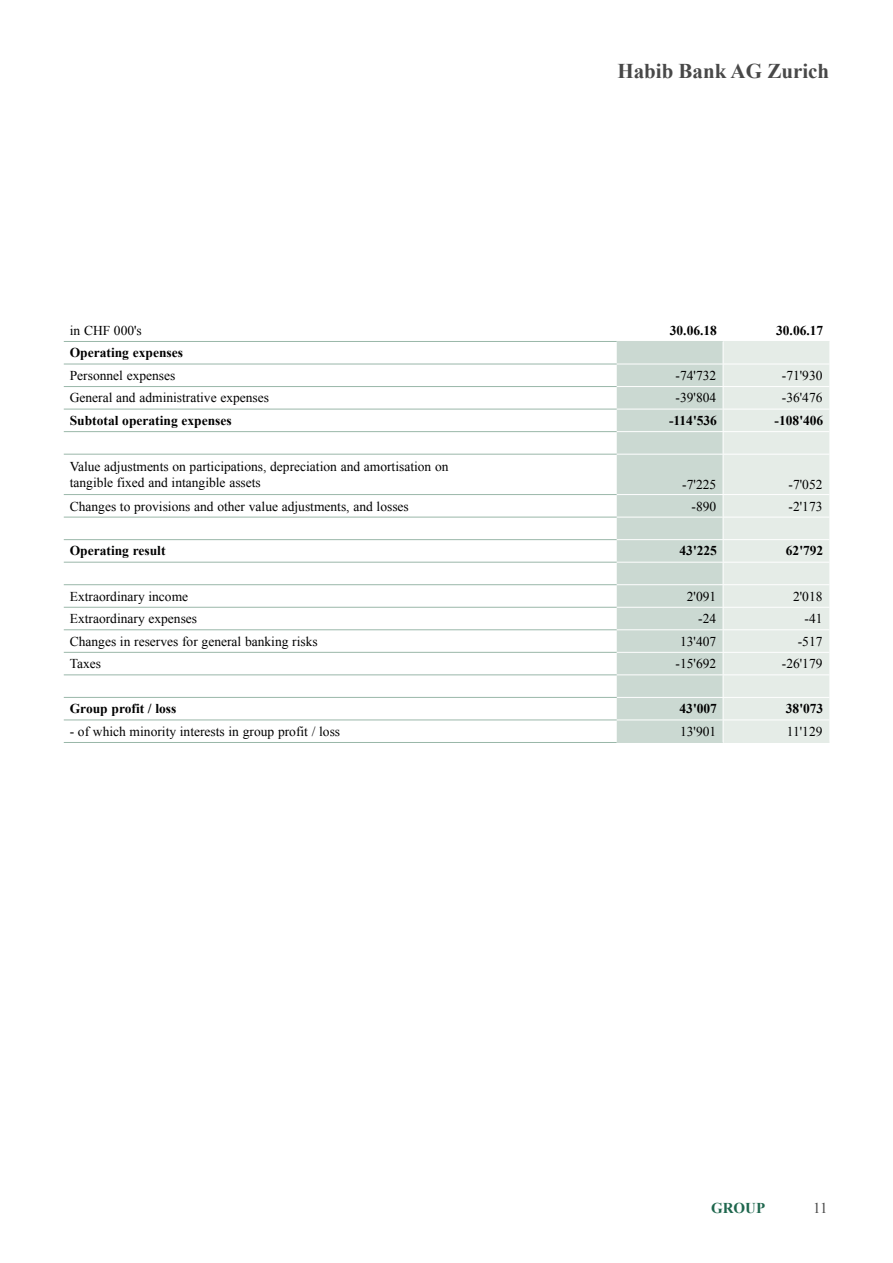
<style>
.page{position:relative;width:893px;height:1263px;background:#fff}
.page>*{position:absolute;margin:0;border:0;box-sizing:border-box;transform-origin:0 0}
.t1{font:700 21px "Times New Roman";color:#484848}
.t2{font:700 15px "Times New Roman";color:#1f674e}
.t3{font:15px "Times New Roman";color:#484848}
.t4{font:13.5px/16.2px "Times New Roman";color:#000}
.t5{font:700 13.5px "Times New Roman";color:#000}
</style>
<div class="page">
<hr style="left:64px;top:341px;width:489px;height:1px;background:#9ab7a9">
<hr style="left:553px;top:341px;width:64px;height:1px;background:#9ab7a9">
<hr style="left:64px;top:364px;width:489px;height:1px;background:#9ab7a9">
<hr style="left:553px;top:364px;width:64px;height:1px;background:#9ab7a9">
<hr style="left:64px;top:386px;width:489px;height:1px;background:#9ab7a9">
<hr style="left:553px;top:386px;width:64px;height:1px;background:#9ab7a9">
<hr style="left:64px;top:409px;width:489px;height:1px;background:#9ab7a9">
<hr style="left:553px;top:409px;width:64px;height:1px;background:#9ab7a9">
<hr style="left:64px;top:431px;width:489px;height:1px;background:#9ab7a9">
<hr style="left:553px;top:431px;width:64px;height:1px;background:#9ab7a9">
<hr style="left:64px;top:454px;width:489px;height:1px;background:#9ab7a9">
<hr style="left:553px;top:454px;width:64px;height:1px;background:#9ab7a9">
<hr style="left:64px;top:494px;width:489px;height:1px;background:#9ab7a9">
<hr style="left:553px;top:494px;width:64px;height:1px;background:#9ab7a9">
<hr style="left:64px;top:517px;width:489px;height:1px;background:#9ab7a9">
<hr style="left:553px;top:517px;width:64px;height:1px;background:#9ab7a9">
<hr style="left:64px;top:539px;width:489px;height:1px;background:#9ab7a9">
<hr style="left:553px;top:539px;width:64px;height:1px;background:#9ab7a9">
<hr style="left:64px;top:562px;width:489px;height:1px;background:#9ab7a9">
<hr style="left:553px;top:562px;width:64px;height:1px;background:#9ab7a9">
<hr style="left:64px;top:584px;width:489px;height:1px;background:#9ab7a9">
<hr style="left:553px;top:584px;width:64px;height:1px;background:#9ab7a9">
<hr style="left:64px;top:607px;width:489px;height:1px;background:#9ab7a9">
<hr style="left:553px;top:607px;width:64px;height:1px;background:#9ab7a9">
<hr style="left:64px;top:629px;width:489px;height:1px;background:#9ab7a9">
<hr style="left:553px;top:629px;width:64px;height:1px;background:#9ab7a9">
<hr style="left:64px;top:652px;width:489px;height:1px;background:#9ab7a9">
<hr style="left:553px;top:652px;width:64px;height:1px;background:#9ab7a9">
<hr style="left:64px;top:674px;width:489px;height:1px;background:#9ab7a9">
<hr style="left:553px;top:674px;width:64px;height:1px;background:#9ab7a9">
<hr style="left:64px;top:697px;width:489px;height:1px;background:#9ab7a9">
<hr style="left:553px;top:697px;width:64px;height:1px;background:#9ab7a9">
<hr style="left:64px;top:719px;width:489px;height:1px;background:#9ab7a9">
<hr style="left:553px;top:719px;width:64px;height:1px;background:#9ab7a9">
<hr style="left:64px;top:742px;width:489px;height:1px;background:#9ab7a9">
<hr style="left:553px;top:742px;width:64px;height:1px;background:#9ab7a9">
<svg style="left:617px;top:342px;width:212px;height:401px;background:#d9e3dd"></svg>
<hr style="left:617px;top:742px;width:106px;height:1px;background:#cbd9d2">
<hr style="left:617px;top:341px;width:106px;height:1px;background:#cbd9d2">
<hr style="left:723px;top:341px;width:106px;height:1px;background:#e5ece7">
<hr style="left:617px;top:364px;width:106px;height:1px;background:#fff">
<h1 class="t1" style="left:617px;top:56px;width:213px">Habib Bank AG Zurich</h1>
<p class="t4" style="left:70px;top:322px;width:74px">in CHF 000's</p>
<p class="t5" style="left:670px;top:321px;width:49px">30.06.18</p>
<p class="t5" style="left:776px;top:321px;width:49px">30.06.17</p>
<p class="t5" style="left:70px;top:343px;width:115px">Operating expenses</p>
<p class="t4" style="left:70px;top:367px;width:107px">Personnel expenses</p>
<p class="t4" style="left:676px;top:367px;width:42px">-74'732</p>
<p class="t4" style="left:782px;top:367px;width:42px">-71'930</p>
<p class="t4" style="left:70px;top:390px;width:201px">General and administrative expenses</p>
<p class="t4" style="left:676px;top:390px;width:42px">-39'804</p>
<p class="t4" style="left:782px;top:390px;width:42px">-36'476</p>
<p class="t5" style="left:70px;top:411px;width:163px">Subtotal operating expenses</p>
<p class="t5" style="left:669px;top:411px;width:50px">-114'536</p>
<p class="t5" style="left:775px;top:411px;width:50px">-108'406</p>
<p class="t4" style="left:70px;top:458px;width:380px">Value adjustments on participations, depreciation and amortisation on tangible fixed and intangible assets</p>
<p class="t4" style="left:682px;top:476px;width:35px">-7'225</p>
<p class="t4" style="left:789px;top:476px;width:35px">-7'052</p>
<p class="t4" style="left:70px;top:498px;width:341px">Changes to provisions and other value adjustments, and losses</p>
<p class="t4" style="left:691px;top:498px;width:26px">-890</p>
<p class="t4" style="left:789px;top:498px;width:35px">-2'173</p>
<p class="t5" style="left:70px;top:542px;width:97px">Operating result</p>
<p class="t5" style="left:680px;top:542px;width:39px">43'225</p>
<p class="t5" style="left:786px;top:542px;width:39px">62'792</p>
<p class="t4" style="left:70px;top:588px;width:120px">Extraordinary income</p>
<p class="t4" style="left:687px;top:588px;width:31px">2'091</p>
<p class="t4" style="left:793px;top:588px;width:31px">2'018</p>
<p class="t4" style="left:70px;top:610px;width:129px">Extraordinary expenses</p>
<p class="t4" style="left:698px;top:610px;width:19px">-24</p>
<p class="t4" style="left:804px;top:610px;width:19px">-41</p>
<p class="t4" style="left:70px;top:633px;width:249px">Changes in reserves for general banking risks</p>
<p class="t4" style="left:680px;top:633px;width:38px">13'407</p>
<p class="t4" style="left:798px;top:633px;width:26px">-517</p>
<p class="t4" style="left:70px;top:655px;width:33px">Taxes</p>
<p class="t4" style="left:676px;top:655px;width:42px">-15'692</p>
<p class="t4" style="left:782px;top:655px;width:42px">-26'179</p>
<p class="t5" style="left:70px;top:699px;width:108px">Group profit / loss</p>
<p class="t5" style="left:680px;top:699px;width:39px">43'007</p>
<p class="t5" style="left:786px;top:699px;width:39px">38'073</p>
<p class="t4" style="left:70px;top:723px;width:272px">- of which minority interests in group profit / loss</p>
<p class="t4" style="left:680px;top:723px;width:38px">13'901</p>
<p class="t4" style="left:787px;top:723px;width:37px">11'129</p>
<p class="t2" style="left:711px;top:1198px;width:56px">GROUP</p>
<p class="t3" style="left:813px;top:1198px;width:16px">11</p>
</div>
